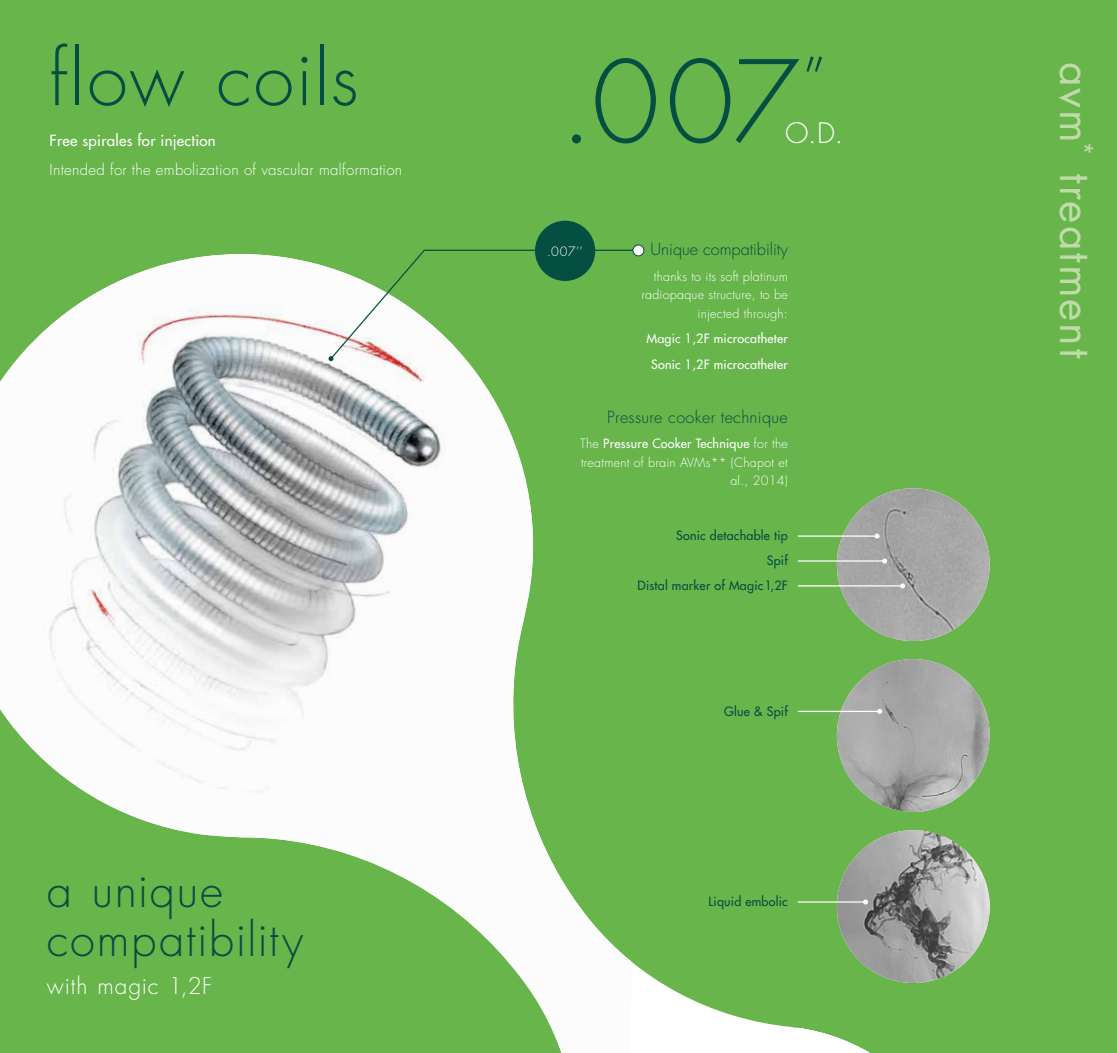
<style>
.page{position:relative;width:1117px;height:1053px;background:#fff}
.page>*{position:absolute;margin:0;border:0;box-sizing:border-box;transform-origin:0 0}
.t1{font:300 110.25px "Futura";color:#054e42}
.t2{font:300 73.5px "Futura";letter-spacing:.03em;color:#054e42}
.t3{font:300 64.25px "Futura";color:#054e42}
.t4{font:300 45.12px/48.8px "Futura";letter-spacing:.035em;color:#054e42}
.t5{font:42.5px "Futura";letter-spacing:.05em;color:#bedba8}
.t6{font:300 27.5px "Futura";color:#fff}
.t7{font:300 22.5px "Futura";letter-spacing:.04em;color:#fff}
.t8{font:300 16.25px "Futura";letter-spacing:.02em;color:#054e42}
.t9{font:300 16.25px "Futura";color:#054e42}
.t10{font:300 15px "Futura";letter-spacing:.02em;color:#fff}
.t11{font:15px "Futura";letter-spacing:.02em;color:#fff}
.t12{font:300 12.5px/18.5px "Futura";letter-spacing:.02em;color:#fff;text-align:right}
.t13{font:12.5px/24.9px "Futura";letter-spacing:.02em;color:#054e42;text-align:right}
.t14{font:12.5px/25.5px "Futura";letter-spacing:.02em;color:#fff;text-align:center}
.s1{font-weight:400}
</style>
<div class="page">
<div style="left:0;top:0;width:1116px;height:1052px;background:#67b54b"></div>
<svg style="left:535px;top:234px;width:446px;height:818px"></svg>
<img style="left:0;top:254px;width:631px;height:798px">
<img style="left:836px;top:488px;width:153px;height:153px;border-radius:76px">
<img style="left:836px;top:830px;width:153px;height:152px;border-radius:76px">
<img style="left:836px;top:659px;width:153px;height:152px;border-radius:76px">
<svg style="left:328px;top:249px;width:313px;height:112px"></svg>
<div style="left:632px;top:245px;width:11px;height:11px;background:#fff;border-radius:50%"></div>
<div style="left:632px;top:244px;width:12px;height:12px;border:1px solid #054e42;border-radius:50%"></div>
<div style="left:535px;top:221px;width:60px;height:60px;background:#054e42;border-radius:50%"></div>
<hr style="left:797px;top:535px;width:79px;height:1px;background:#fff">
<svg style="left:874px;top:533px;width:5px;height:5px"></svg>
<hr style="left:797px;top:710px;width:82px;height:2px;background:#fff">
<svg style="left:877px;top:708px;width:5px;height:5px"></svg>
<hr style="left:797px;top:901px;width:68px;height:1px;background:#fff">
<svg style="left:862px;top:899px;width:5px;height:5px"></svg>
<hr style="left:797px;top:560px;width:87px;height:1px;background:#fff">
<svg style="left:881px;top:558px;width:5px;height:5px"></svg>
<hr style="left:797px;top:585px;width:105px;height:1px;background:#fff">
<svg style="left:899px;top:583px;width:5px;height:5px"></svg>
<h2 class="t2" style="left:50px;top:31px;width:310px">flow coils</h2>
<p class="t11" style="left:50px;top:131px;width:167px">Free spirales for injection</p>
<p class="t10" style="left:50px;top:160px;width:354px">Intended for the embolization of vascular malformation</p>
<h3 class="t4" style="left:47px;top:866px;width:258px">a unique compatibility</h3>
<h3 class="t7" style="left:47px;top:970px;width:167px">with magic 1,2F</h3>
<h3 class="t3" style="left:801px;top:41px;width:27px">”</h3>
<h1 class="t1" style="left:559px;top:31px;width:242px">.007</h1>
<h3 class="t6" style="left:784px;top:115px;width:60px">O.D.</h3>
<p class="t12" style="left:547px;top:242px;width:37px">.007’’</p>
<h3 class="t9" style="left:650px;top:239px;width:139px">Unique compatibility</h3>
<p class="t12" style="left:641px;top:267px;width:148px">thanks to its soft platinum radiopaque structure, to be injected through:</p>
<p class="t14" style="left:646px;top:326px;width:143px">Magic 1,2F microcatheter<br>Sonic 1,2F microcatheter</p>
<h3 class="t8" style="left:607px;top:406px;width:182px">Pressure cooker technique</h3>
<p class="t12" style="left:580px;top:434px;width:209px">The <span class="s1">Pressure Cooker Technique</span> for the treatment of brain AVMs** (Chapot et al., 2014)</p>
<p class="t13" style="left:676px;top:523px;width:113px">Sonic detachable tip</p>
<p class="t13" style="left:637px;top:548px;width:152px">Spif<br>Distal marker of Magic1,2F</p>
<p class="t13" style="left:724px;top:698px;width:65px">Glue &amp; Spif</p>
<p class="t13" style="left:708px;top:888px;width:81px">Liquid embolic</p>
<h3 class="t5" style="left:1104px;top:62px;width:297px;rotate:90deg">avm<sup>*</sup> treatment</h3>
</div>
